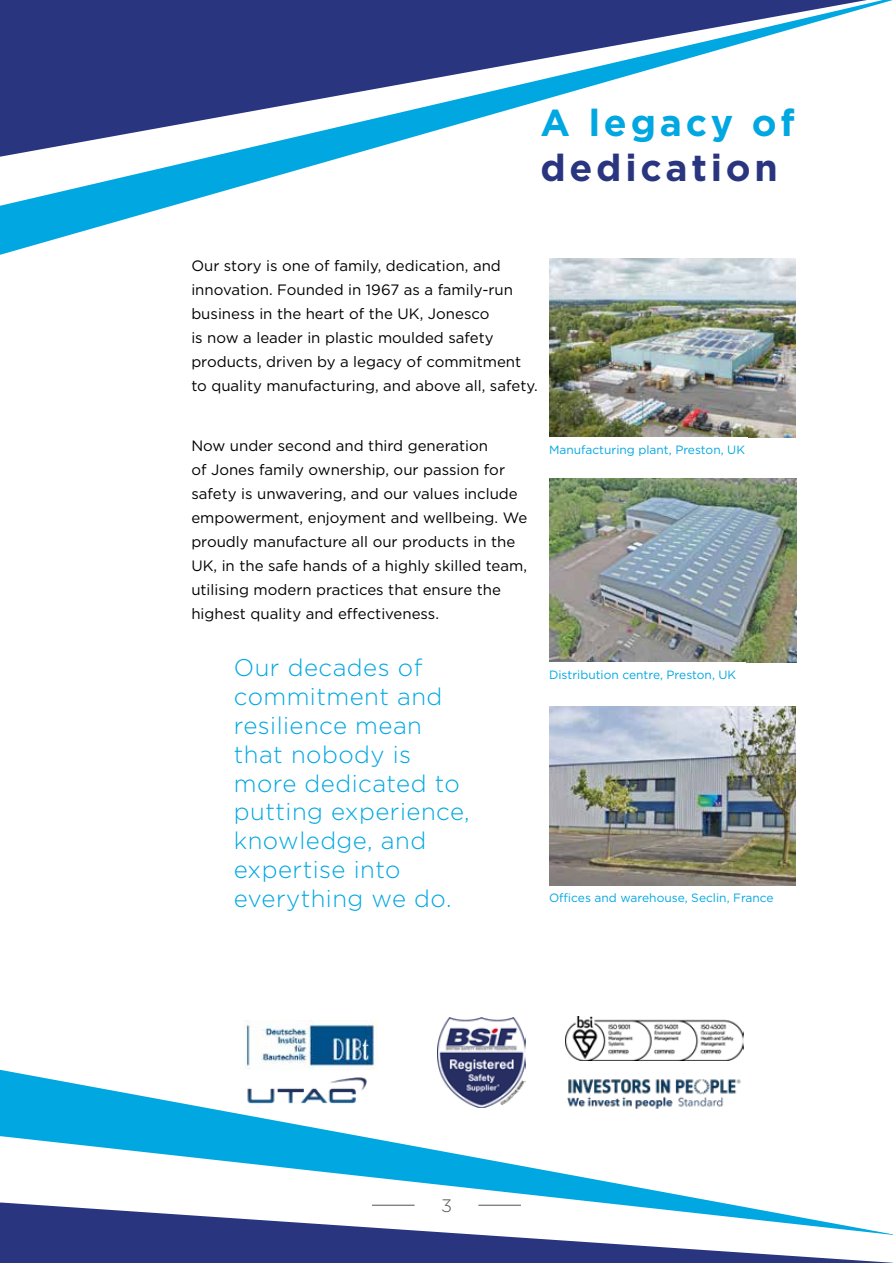
<style>
.page{position:relative;width:893px;height:1263px;background:#fff}
.page>*{position:absolute;margin:0;border:0;box-sizing:border-box;transform-origin:0 0}
.t1{font:700 37.5px "Gotham";letter-spacing:.1em;color:#2a3580}
.t2{font:700 37.5px "Gotham";letter-spacing:.1em;color:#00a7e1}
.t3{font:300 24px/28.8px "Gotham";letter-spacing:.02em;color:#00a7e1}
.t4{font:300 18px "Gotham";color:#4f5252}
.t5{font:15px/24px "Gotham";color:#000}
.t6{font:12px "Gotham";color:#00a7e1}
</style>
<div class="page">
<svg style="left:0;top:206px;width:171px;height:49px"></svg>
<svg style="left:0;top:157px;width:343px;height:49px"></svg>
<svg style="left:0;top:0;width:893px;height:157px"></svg>
<svg style="left:0;top:1070px;width:487px;height:66px"></svg>
<svg style="left:0;top:1136px;width:717px;height:66px"></svg>
<svg style="left:0;top:1202px;width:893px;height:61px"></svg>
<img style="left:549px;top:479px;width:247px;height:184px">
<img style="left:549px;top:706px;width:246px;height:180px">
<img style="left:549px;top:258px;width:246px;height:180px">
<img style="left:437px;top:1017px;width:89px;height:90px">
<img style="left:244px;top:1021px;width:133px;height:49px">
<img style="left:243px;top:1074px;width:125px;height:32px">
<img style="left:567px;top:1079px;width:174px;height:30px">
<img style="left:565px;top:1017px;width:178px;height:43px">
<hr style="left:478px;top:1205px;width:43px;height:1px;background:#4f5252">
<hr style="left:372px;top:1205px;width:43px;height:1px;background:#4f5252">
<h1 class="t2" style="left:540px;top:98px;width:256px">A legacy of</h1>
<h1 class="t1" style="left:540px;top:143px;width:239px">dedication</h1>
<p class="t5" style="left:191px;top:254px;width:348px">Our story is one of family, dedication, and innovation. Founded in 1967 as a family-run business in the heart of the UK, Jonesco<br>is now a leader in plastic moulded safety products, driven by a legacy of commitment to quality manufacturing, and above all, safety.</p>
<p class="t5" style="left:191px;top:434px;width:337px">Now under second and third generation<br>of Jones family ownership, our passion for safety is unwavering, and our values include empowerment, enjoyment and wellbeing. We proudly manufacture all our products in the UK, in the safe hands of a highly skilled team, utilising modern practices that ensure the highest quality and effectiveness.</p>
<h2 class="t3" style="left:234px;top:653px;width:237px">Our decades of commitment and resilience mean that nobody is more dedicated to putting experience, knowledge, and expertise into everything we do.</h2>
<p class="t6" style="left:549px;top:442px;width:197px">Manufacturing plant, Preston, UK</p>
<p class="t6" style="left:549px;top:667px;width:189px">Distribution centre, Preston, UK</p>
<p class="t6" style="left:549px;top:890px;width:226px">Offices and warehouse, Seclin, France</p>
<p class="t4" style="left:441px;top:1195px;width:12px">3</p>
</div>
